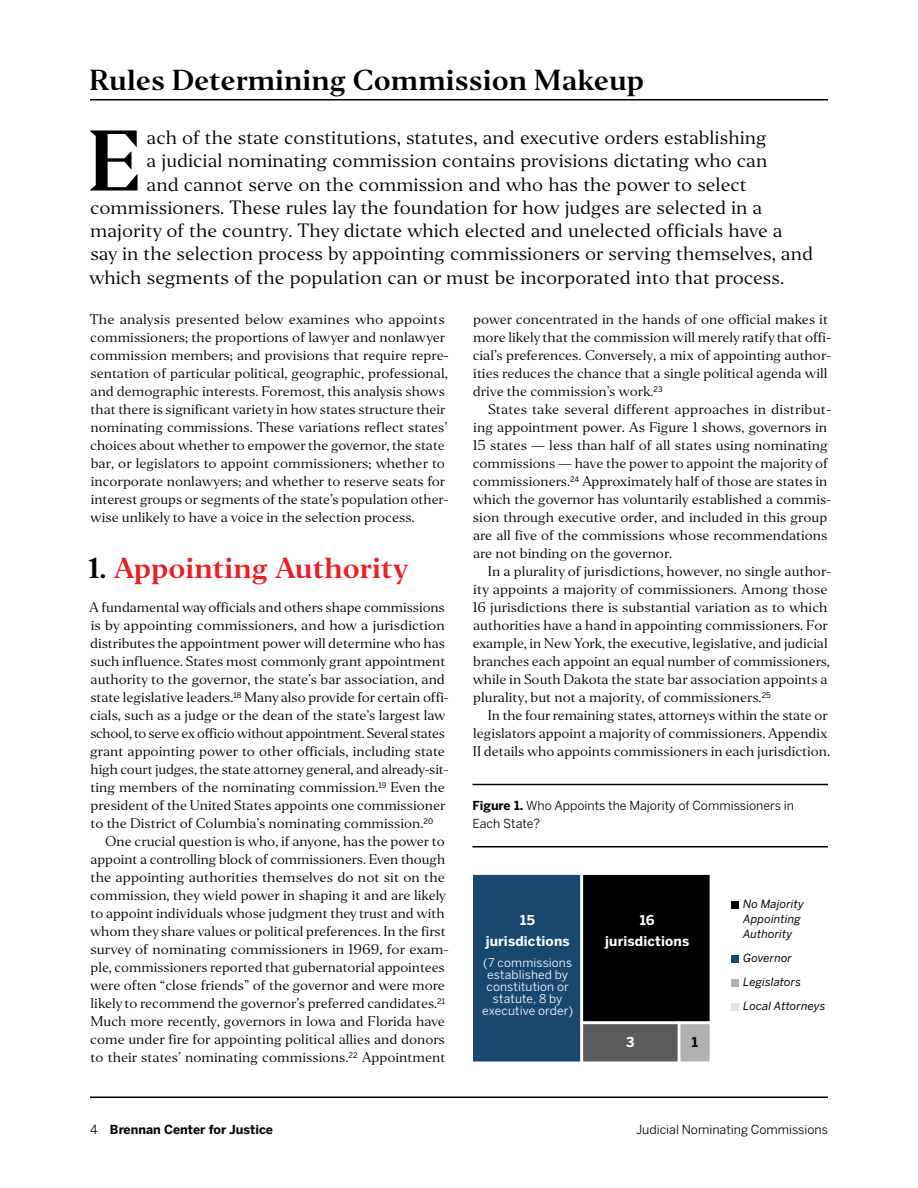
<style>
.page{position:relative;width:918px;height:1188px;background:#fff}
.page>*{position:absolute;margin:0;border:0;box-sizing:border-box;transform-origin:0 0}
.t1{font:700 79.95px "Editor";color:#000}
.t2{font:700 27px "Editor";color:#000}
.t3{font:700 27px "Editor";color:#ed1d24}
.t4{font:18px "Editor";color:#000}
.t5{font:700 13.5px/21px "Benton Sans";letter-spacing:.005em;color:#fff;text-align:center}
.t6{font:700 13.5px "Benton Sans";color:#000}
.t7{font:13.2px/18px "Editor";color:#000}
.t8{font:12.3px/18px "Benton Sans";color:#000}
.t9{font:700 12.3px "Benton Sans";color:#000}
.t10{font:12px/12px "Benton Sans";letter-spacing:.01em;color:#fff;text-align:center}
.t11{font:italic 11.25px/15px "Benton Sans";letter-spacing:.01em;color:#000}
.s1{color:#000}
.s2{font-weight:700}
.s3{font-weight:400}
</style>
<div class="page">
<hr style="left:90px;top:1096px;width:738px;height:2px;background:#000">
<hr style="left:90px;top:99px;width:738px;height:1px;background:#000">
<div style="left:472px;top:874px;width:110px;height:189px;background:#184770"></div>
<div style="left:470px;top:872px;width:113px;height:192px;border:3px solid #fff"></div>
<div style="left:471px;top:873px;width:111px;height:191px;border:1px solid #fff"></div>
<div style="left:582px;top:874px;width:129px;height:149px;background:#000"></div>
<div style="left:580px;top:872px;width:132px;height:152px;border:3px solid #fff"></div>
<div style="left:581px;top:873px;width:131px;height:150px;border:1px solid #fff"></div>
<div style="left:582px;top:1023px;width:97px;height:40px;background:#5c5c5c"></div>
<div style="left:580px;top:1021px;width:101px;height:43px;border:3px solid #fff"></div>
<div style="left:581px;top:1022px;width:99px;height:42px;border:1px solid #fff"></div>
<div style="left:679px;top:1023px;width:32px;height:40px;background:#b0b0b0"></div>
<div style="left:678px;top:1021px;width:34px;height:43px;border:3px solid #fff"></div>
<div style="left:678px;top:1022px;width:34px;height:42px;border:1px solid #fff"></div>
<hr style="left:472px;top:784px;width:356px;height:1px;background:#000">
<hr style="left:472px;top:846px;width:356px;height:2px;background:#000">
<div style="left:731px;top:901px;width:8px;height:7px;background:#000"></div>
<div style="left:731px;top:955px;width:8px;height:7px;background:#184770"></div>
<div style="left:731px;top:979px;width:8px;height:7px;background:#b1b0b0"></div>
<div style="left:731px;top:1003px;width:8px;height:7px;background:#e3e2e1"></div>
<h2 class="t2" style="left:89px;top:63px;width:557px">Rules Determining Commission Makeup</h2>
<h1 class="t1" style="left:87px;top:110px;width:57px">E</h1>
<h3 class="t4" style="left:147px;top:126px;width:622px">ach of the state constitutions, statutes, and executive orders establishing</h3>
<h3 class="t4" style="left:147px;top:149px;width:622px">a judicial nominating commission contains provisions dictating who can</h3>
<h3 class="t4" style="left:147px;top:172px;width:601px">and cannot serve on the commission and who has the power to select</h3>
<h3 class="t4" style="left:90px;top:196px;width:674px">commissioners. These rules lay the foundation for how judges are selected in a</h3>
<h3 class="t4" style="left:90px;top:219px;width:694px">majority of the country. They dictate which elected and unelected officials have a</h3>
<h3 class="t4" style="left:90px;top:242px;width:724px">say in the selection process by appointing commissioners or serving themselves, and</h3>
<h3 class="t4" style="left:89px;top:265px;width:697px">which segments of the population can or must be incorporated into that process.</h3>
<p class="t7" style="left:90px;top:310px;width:360px">The analysis presented below examines who appoints commissioners; the proportions of lawyer and nonlawyer commission members; and provisions that require repre&shy;sentation of particular political, geographic, professional, and demographic interests. Foremost, this analysis shows that there is significant variety in how states structure their nominating commissions. These variations reflect states’ choices about whether to empower the governor, the state bar, or legislators to appoint commissioners; whether to incorporate nonlawyers; and whether to reserve seats for interest groups or segments of the state’s population other&shy;wise unlikely to have a voice in the selection process.</p>
<h2 class="t3" style="left:88px;top:550px;width:322px"><span class="s1">1.</span> Appointing Authority</h2>
<p class="t7" style="left:89px;top:598px;width:361px">A fundamental way officials and others shape commissions is by appointing commissioners, and how a jurisdiction distributes the appointment power will determine who has such influence. States most commonly grant appointment authority to the governor, the state’s bar association, and state legislative leaders.<sup>18</sup> Many also provide for certain offi&shy;cials, such as a judge or the dean of the state’s largest law school, to serve ex officio without appointment. Several states grant appointing power to other officials, including state high court judges, the state attorney general, and already-sit&shy;ting members of the nominating commission.<sup>19</sup> Even the president of the United States appoints one commissioner to the District of Columbia’s nominating commission.<sup>20</sup></p>
<p class="t7" style="left:90px;top:832px;width:360px;text-indent:15px">One crucial question is who, if anyone, has the power to appoint a controlling block of commissioners. Even though the appointing authorities themselves do not sit on the commission, they wield power in shaping it and are likely to appoint individuals whose judgment they trust and with whom they share values or political preferences. In the first survey of nominating commissioners in 1969, for exam&shy;ple, commissioners reported that gubernatorial appointees were often “close friends” of the governor and were more likely to recommend the governor’s preferred candidates.<sup>21<br></sup>Much more recently, governors in Iowa and Florida have come under fire for appointing political allies and donors to their states’ nominating commissions.<sup>22</sup> Appointment</p>
<p class="t7" style="left:473px;top:310px;width:360px">power concentrated in the hands of one official makes it more likely that the commission will merely ratify that offi&shy;cial’s preferences. Conversely, a mix of appointing author&shy;ities reduces the chance that a single political agenda will drive the commission’s work.<sup>23</sup></p>
<p class="t7" style="left:473px;top:400px;width:360px;text-indent:15px">States take several different approaches in distribut&shy;ing appointment power. As Figure 1 shows, governors in 15 states — less than half of all states using nominating commissions — have the power to appoint the majority of commissioners.<sup>24</sup> Approximately half of those are states in which the governor has voluntarily established a commis&shy;sion through executive order, and included in this group are all five of the commissions whose recommendations are not binding on the governor.</p>
<p class="t7" style="left:473px;top:562px;width:360px;text-indent:15px">In a plurality of jurisdictions, however, no single author&shy;ity appoints a majority of commissioners. Among those 16 jurisdictions there is substantial variation as to which authorities have a hand in appointing commissioners. For example, in New York, the executive, legislative, and judicial branches each appoint an equal number of commissioners, while in South Dakota the state bar association appoints a plurality, but not a majority, of commissioners.<sup>25</sup></p>
<p class="t7" style="left:473px;top:706px;width:359px;text-indent:15px">In the four remaining states, attorneys within the state or legislators appoint a majority of commissioners. Appendix<br>II details who appoints commissioners in each jurisdiction.</p>
<p class="t8" style="left:472px;top:797px;width:323px"><span class="s2">Figure 1.</span> Who Appoints the Majority of Commissioners in<br>Each State?</p>
<p class="t5" style="left:486px;top:910px;width:85px">15 jurisdictions</p>
<p class="t10" style="left:482px;top:956px;width:92px">(7 commissions established by constitution or statute, 8 by executive order)</p>
<p class="t5" style="left:605px;top:910px;width:85px">16 jurisdictions</p>
<p class="t5" style="left:626px;top:1032px;width:10px">3</p>
<p class="t6" style="left:692px;top:1034px;width:8px">1</p>
<p class="t11" style="left:743px;top:897px;width:63px">No Majority<br>Appointing<br>Authority</p>
<p class="t11" style="left:743px;top:946px;width:84px;line-height:24px">Governor<br>Legislators<br>Local Attorneys</p>
<p class="t9" style="left:90px;top:1122px;width:184px"><span class="s3">4</span> Brennan Center for Justice</p>
<p class="t8" style="left:636px;top:1121px;width:193px">Judicial Nominating Commissions</p>
</div>
